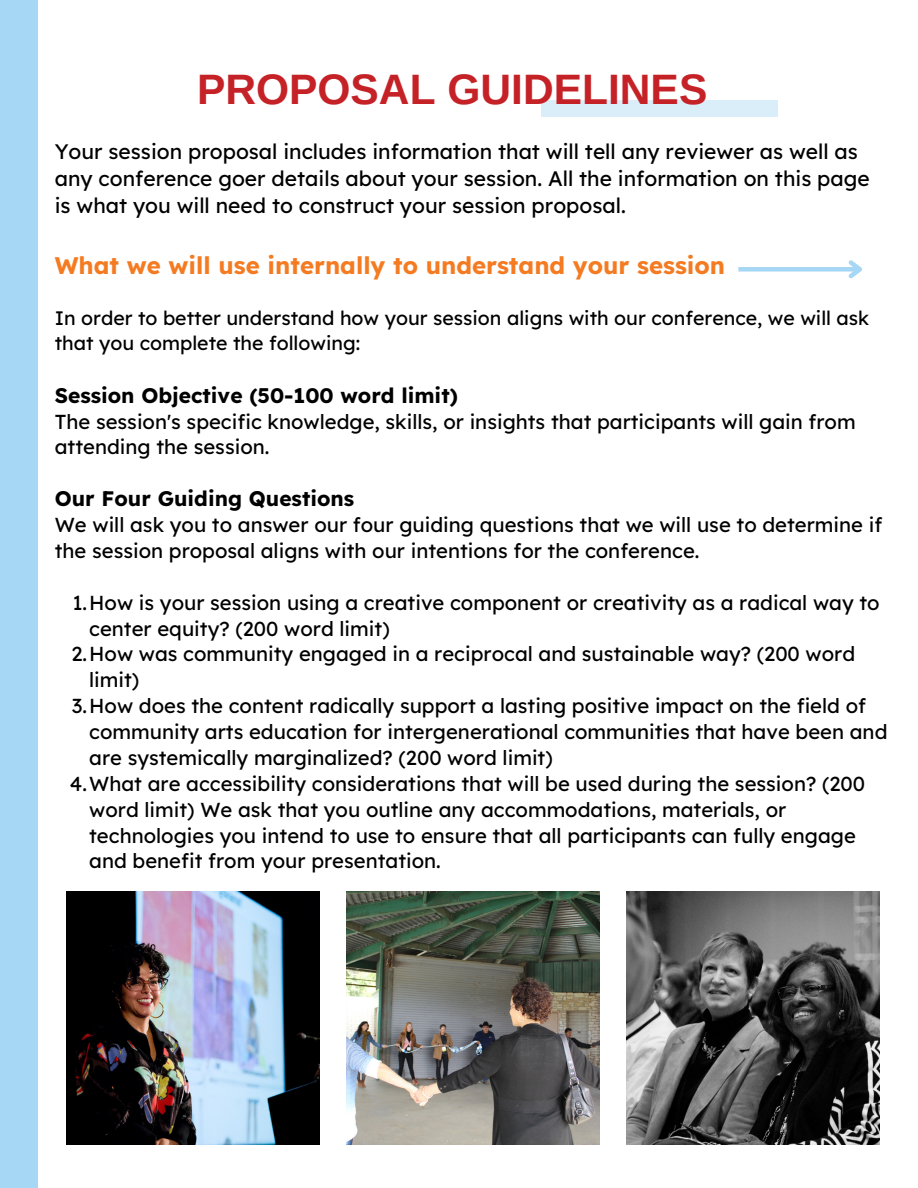
<style>
.page{position:relative;width:918px;height:1188px;background:#a6d7f5}
.page>*{position:absolute;margin:0;border:0;box-sizing:border-box;transform-origin:0 0}
.t1{font:700 42.6px "Arimo";color:#c52227}
.t2{font:700 24px "Lexend";color:#f47b22}
.t3{font:21px/27px "Lexend";color:#000}
.t4{font:700 21px "Lexend";color:#000}
.t5{font:20.25px/25.8px "Lexend";color:#000}
.t6{font:19.5px/24.8px "Lexend";color:#000}
</style>
<div class="page">
<div style="left:39px;top:0;width:879px;height:1188px;background:#fff"></div>
<div style="left:541px;top:100px;width:237px;height:17px;background:#daeefa"></div>
<div style="left:738px;top:267px;width:122px;height:5px;background:#a6d7f5"></div>
<svg style="left:845px;top:260px;width:17px;height:19px"></svg>
<img style="left:66px;top:891px;width:253px;height:254px">
<img style="left:346px;top:891px;width:254px;height:254px">
<img style="left:626px;top:891px;width:253px;height:254px">
<p class="t1" style="left:197px;top:66px;width:512px">PROPOSAL GUIDELINES</p>
<p class="t3" style="left:55px;top:137px;width:816px">Your session proposal includes information that will tell any reviewer as well as any conference goer details about your session. All the information on this page is what you will need to construct your session proposal.</p>
<p class="t2" style="left:55px;top:250px;width:672px">What we will use internally to understand your session</p>
<p class="t6" style="left:55px;top:305px;width:816px">In order to better understand how your session aligns with our conference, we will ask that you complete the following:</p>
<p class="t4" style="left:55px;top:382px;width:405px">Session Objective (50-100 word limit)</p>
<p class="t5" style="left:55px;top:408px;width:802px">The session's specific knowledge, skills, or insights that participants will gain from attending the session.</p>
<p class="t4" style="left:55px;top:485px;width:301px">Our Four Guiding Questions</p>
<p class="t5" style="left:55px;top:512px;width:829px">We will ask you to answer our four guiding questions that we will use to determine if the session proposal aligns with our intentions for the conference.</p>
<p class="t5" style="left:89px;top:589px;width:792px;text-indent:-17px">1.How is your session using a creative component or creativity as a radical way to center equity? (200 word limit)</p>
<p class="t5" style="left:89px;top:641px;width:768px;text-indent:-18px">2.How was community engaged in a reciprocal and sustainable way? (200 word limit)</p>
<p class="t5" style="left:89px;top:693px;width:800px;text-indent:-17px">3.How does the content radically support a lasting positive impact on the field of community arts education for intergenerational communities that have been and are systemically marginalized? (200 word limit)</p>
<p class="t5" style="left:89px;top:770px;width:777px;text-indent:-19px">4.What are accessibility considerations that will be used during the session? (200 word limit) We ask that you outline any accommodations, materials, or technologies you intend to use to ensure that all participants can fully engage and benefit from your presentation.</p>
</div>
